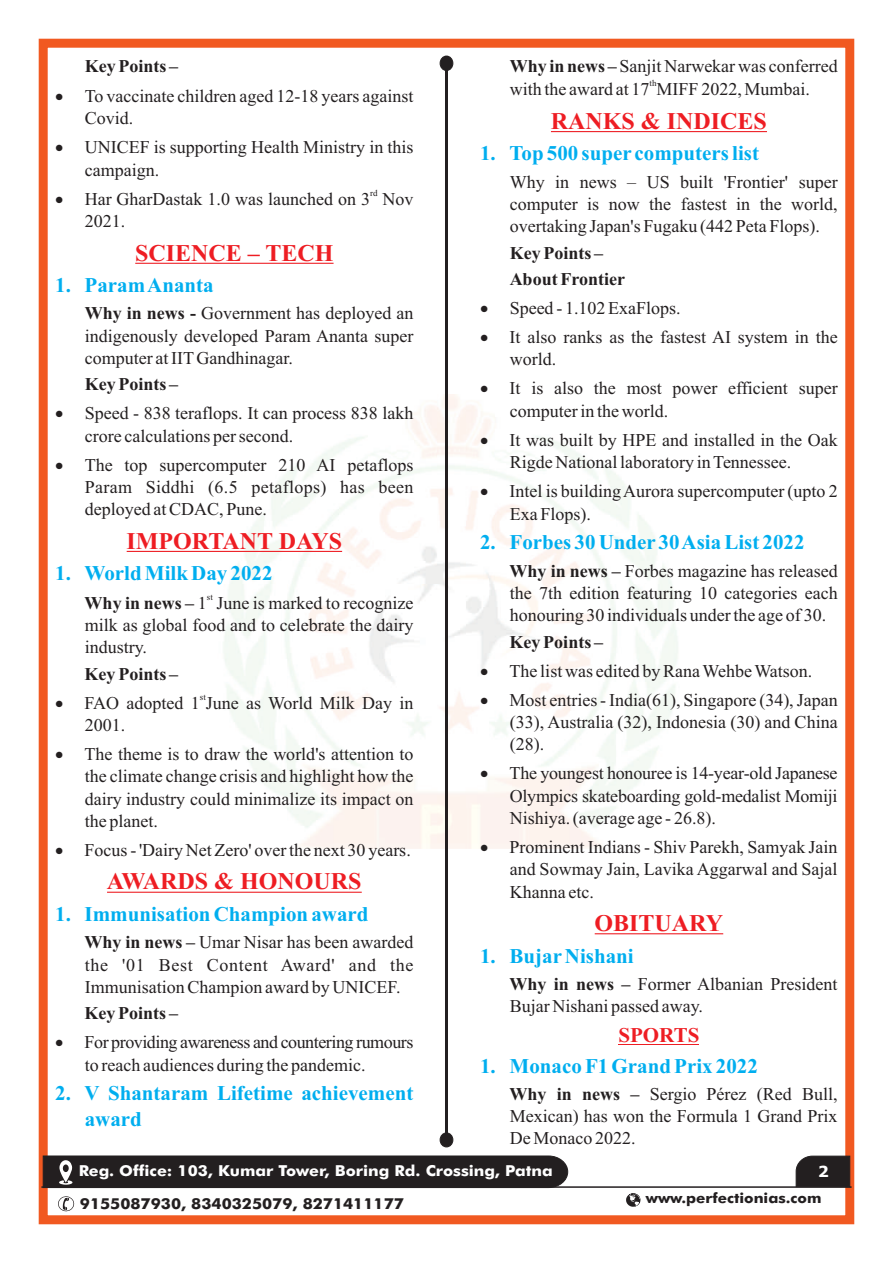
<style>
.page{position:relative;width:893px;height:1263px;background:#fff}
.page>*{position:absolute;margin:0;border:0;box-sizing:border-box;transform-origin:0 0}
.t1{font:700 24px "Times New Roman";color:#ee1d23}
.t2{font:700 21px/26px "Times New Roman";color:#00aeef}
.t3{font:700 21px "Times New Roman";color:#ee1d23}
.t4{font:18px/22.4px "Times New Roman";color:#231f20}
.t5{font:18px/22.4px "Times New Roman";letter-spacing:-.025em;color:#231f20}
.t6{font:700 18px/26.4px "Times New Roman";color:#231f20}
.t7{font:18px/22.4px "Times New Roman";letter-spacing:.02em;color:#231f20}
.t8{font:18px "Symbol";color:#231f20}
.t9{font:700 15.45px "Tahoma";color:#fff;scale:1.07 1}
.t10{font:500 15.15px "Futura BT";color:#fff;scale:1.07 1}
.t11{font:500 15.15px "Futura BT";color:#231f20;scale:1.07 1}
.t12{font:500 14.25px "Futura BT";color:#231f20;scale:1.07 1}
.t13{font:9px "Times New Roman";color:#231f20}
.s1{font-weight:700}
</style>
<div class="page">
<hr style="left:445px;top:56px;width:3px;height:1090px;background:#231f20">
<div style="left:440px;top:56px;width:13px;height:15px;background:#231f20;border:1px solid #231f20;border-radius:50%"></div>
<div style="left:440px;top:1132px;width:13px;height:15px;background:#231f20;border:1px solid #231f20;border-radius:50%"></div>
<hr style="left:135px;top:263px;width:199px;height:1px;background:#ee1d23">
<hr style="left:127px;top:551px;width:215px;height:1px;background:#ee1d23">
<hr style="left:107px;top:892px;width:255px;height:1px;background:#ee1d23">
<hr style="left:551px;top:131px;width:216px;height:1px;background:#ee1d23">
<hr style="left:595px;top:933px;width:128px;height:1px;background:#ee1d23">
<hr style="left:618px;top:1044px;width:81px;height:1px;background:#ee1d23">
<div style="left:39px;top:39px;width:815px;height:1185px;border:9px solid #f15921"></div>
<hr style="left:41px;top:1186px;width:811px;height:2px;background:#231f20">
<div style="left:43px;top:1156px;width:525px;height:32px;background:#231f20"></div>
<svg style="left:58px;top:1196px;width:16px;height:15px"></svg>
<svg style="left:626px;top:1193px;width:14px;height:14px"></svg>
<svg style="left:796px;top:1156px;width:54px;height:30px;background:#2a2526"></svg>
<p class="t6" style="left:85px;top:55px;width:95px">Key Points –</p>
<p class="t4" style="left:510px;top:57px;width:330px"><span class="s1">Why in news –</span> Sanjit Narwekar was conferred</p>
<p class="t13" style="left:650px;top:80px;width:9px">th</p>
<p class="t8" style="left:55px;top:89px;width:51px">•</p>
<p class="t4" style="left:510px;top:80px;width:302px">with the award at 17 MIFF 2022, Mumbai.</p>
<p class="t4" style="left:85px;top:86px;width:330px">To vaccinate children aged 12-18 years against<br>Covid.</p>
<p class="t4" style="left:85px;top:138px;width:330px;text-indent:-30px">•UNICEF is supporting Health Ministry in this campaign.</p>
<h1 class="t1" style="left:551px;top:113px;width:217px">RANKS &amp; INDICES</h1>
<p class="t2" style="left:480px;top:143px;width:280px">1. Top 500 super computers list</p>
<p class="t4" style="left:510px;top:172px;width:329px">Why in news – US built 'Frontier' super</p>
<p class="t13" style="left:370px;top:190px;width:9px">rd</p>
<p class="t4" style="left:85px;top:189px;width:330px">Har GharDastak 1.0 was launched on 3 Nov</p>
<p class="t4" style="left:510px;top:194px;width:329px">computer is now the fastest in the world,</p>
<p class="t4" style="left:85px;top:212px;width:42px">2021.</p>
<p class="t4" style="left:510px;top:217px;width:312px">overtaking Japan's Fugaku (442 Peta Flops).</p>
<p class="t6" style="left:510px;top:241px;width:117px">Key Points –<br>About Frontier</p>
<p class="t4" style="left:85px;top:304px;width:330px"><span class="s1">Why in news -</span> Government has deployed an</p>
<p class="t4" style="left:480px;top:298px;width:202px">•Speed - 1.102 ExaFlops.</p>
<p class="t4" style="left:85px;top:326px;width:330px">indigenously developed Param Ananta super</p>
<p class="t4" style="left:480px;top:328px;width:359px">•It also ranks as the fastest AI system in the</p>
<p class="t4" style="left:85px;top:348px;width:210px">computer at IITGandhinagar.</p>
<p class="t4" style="left:510px;top:350px;width:48px">world.</p>
<p class="t6" style="left:85px;top:373px;width:95px">Key Points –</p>
<p class="t4" style="left:480px;top:379px;width:359px">•It is also the most power efficient super</p>
<p class="t4" style="left:55px;top:404px;width:360px">•Speed - 838 teraflops. It can process 838 lakh</p>
<p class="t4" style="left:510px;top:401px;width:160px">computer in the world.</p>
<p class="t4" style="left:85px;top:426px;width:210px">crore calculations per second.</p>
<p class="t4" style="left:480px;top:430px;width:359px">•It was built by HPE and installed in the Oak</p>
<p class="t4" style="left:55px;top:455px;width:360px">•The top supercomputer 210 AI petaflops</p>
<p class="t4" style="left:510px;top:453px;width:283px">Rigde National laboratory in Tennessee.</p>
<p class="t4" style="left:85px;top:477px;width:330px">Param Siddhi (6.5 petaflops) has been</p>
<p class="t4" style="left:480px;top:482px;width:359px">•Intel is building Aurora supercomputer (upto 2</p>
<p class="t4" style="left:85px;top:500px;width:184px">deployed at CDAC, Pune.</p>
<p class="t4" style="left:510px;top:504px;width:83px">Exa Flops).</p>
<p class="t8" style="left:55px;top:192px;width:51px">•</p>
<h1 class="t1" style="left:135px;top:244px;width:200px">SCIENCE – TECH</h1>
<p class="t2" style="left:55px;top:274px;width:160px">1. Param Ananta</p>
<h1 class="t1" style="left:127px;top:532px;width:217px">IMPORTANT DAYS</h1>
<p class="t2" style="left:480px;top:532px;width:326px">2. Forbes 30 Under 30 Asia List 2022</p>
<p class="t4" style="left:510px;top:561px;width:330px"><span class="s1">Why in news –</span> Forbes magazine has released</p>
<p class="t2" style="left:55px;top:562px;width:219px">1. World Milk Day 2022</p>
<p class="t13" style="left:207px;top:593px;width:8px">st</p>
<p class="t4" style="left:510px;top:583px;width:329px">the 7th edition featuring 10 categories each</p>
<p class="t4" style="left:85px;top:593px;width:330px"><span class="s1">Why in news –</span> 1 June is marked to recognize</p>
<p class="t4" style="left:510px;top:606px;width:318px">honouring 30 individuals under the age of 30.</p>
<p class="t4" style="left:85px;top:615px;width:330px">milk as global food and to celebrate the dairy</p>
<p class="t6" style="left:510px;top:630px;width:95px">Key Points –</p>
<p class="t4" style="left:85px;top:638px;width:64px">industry.</p>
<p class="t6" style="left:85px;top:662px;width:95px">KeyPoints–</p>
<p class="t4" style="left:480px;top:661px;width:334px">•The list was edited by Rana Wehbe Watson.</p>
<p class="t13" style="left:200px;top:693px;width:8px">st</p>
<p class="t4" style="left:480px;top:690px;width:359px">•Most entries - India(61), Singapore (34), Japan</p>
<p class="t4" style="left:55px;top:693px;width:360px">•FAO adopted 1 June as World Milk Day in</p>
<p class="t8" style="left:55px;top:747px;width:51px">•</p>
<p class="t4" style="left:85px;top:715px;width:42px">2001.</p>
<p class="t4" style="left:510px;top:712px;width:329px">(33), Australia (32), Indonesia (30) and China</p>
<p class="t4" style="left:85px;top:745px;width:330px">The theme is to draw the world's attention to</p>
<p class="t4" style="left:510px;top:735px;width:36px">(28).</p>
<p class="t4" style="left:480px;top:764px;width:359px">•The youngest honouree is 14-year-old Japanese</p>
<p class="t4" style="left:85px;top:767px;width:330px">the climate change crisis and highlight how the dairy industry could minimalize its impact on</p>
<p class="t4" style="left:510px;top:786px;width:329px">Olympics skateboarding gold-medalist Momiji<br>Nishiya. (average age - 26.8).</p>
<p class="t4" style="left:85px;top:811px;width:75px">the planet.</p>
<p class="t4" style="left:55px;top:840px;width:357px">•Focus -'Dairy Net Zero' over the next 30 years.</p>
<p class="t4" style="left:510px;top:837px;width:329px;text-align:justify;text-indent:-30px">•Prominent Indians - Shiv Parekh, Samyak Jain and Sowmay Jain, Lavika Aggarwal and Sajal Khanna etc.</p>
<p class="t7" style="left:85px;top:933px;width:330px"><span class="s1">Why in news –</span> Umar Nisar has been awarded the '01 Best Content Award' and the</p>
<p class="t4" style="left:510px;top:974px;width:330px"><span class="s1">Why in news –</span> Former Albanian President</p>
<h1 class="t1" style="left:107px;top:873px;width:256px">AWARDS &amp; HONOURS</h1>
<p class="t2" style="left:55px;top:903px;width:315px">1. Immunisation Champion award</p>
<h1 class="t1" style="left:595px;top:915px;width:130px">OBITUARY</h1>
<p class="t2" style="left:480px;top:945px;width:155px">1. BujarNishani</p>
<p class="t4" style="left:85px;top:977px;width:317px">Immunisation Champion award by UNICEF.</p>
<p class="t6" style="left:85px;top:1002px;width:95px">Key Points –</p>
<p class="t5" style="left:85px;top:1033px;width:330px;text-indent:-30px">•For providing awareness and countering rumours to reach audiences during the pandemic.</p>
<p class="t4" style="left:510px;top:997px;width:195px">Bujar Nishani passed away.</p>
<p class="t3" style="left:618px;top:1028px;width:82px">SPORTS</p>
<p class="t2" style="left:480px;top:1055px;width:279px">1. Monaco F1 Grand Prix 2022</p>
<p class="t2" style="left:85px;top:1082px;width:330px;text-indent:-30px">2. V Shantaram Lifetime achievement award</p>
<p class="t10" style="left:79px;top:1165px;width:444px">Reg. Office: 103, Kumar Tower, Boring Rd. Crossing, Patna</p>
<p class="t11" style="left:80px;top:1197px;width:304px">9155087930, 8340325079, 8271411177</p>
<p class="t12" style="left:646px;top:1192px;width:166px">www.perfectionias.com</p>
<p class="t4" style="left:510px;top:1084px;width:330px;text-align:justify"><span class="s1">Why in news –</span> Sergio Pérez (Red Bull, Mexican) has won the Formula 1 Grand Prix De Monaco 2022.</p>
<p class="t9" style="left:818px;top:1165px;width:11px">2</p>
</div>
